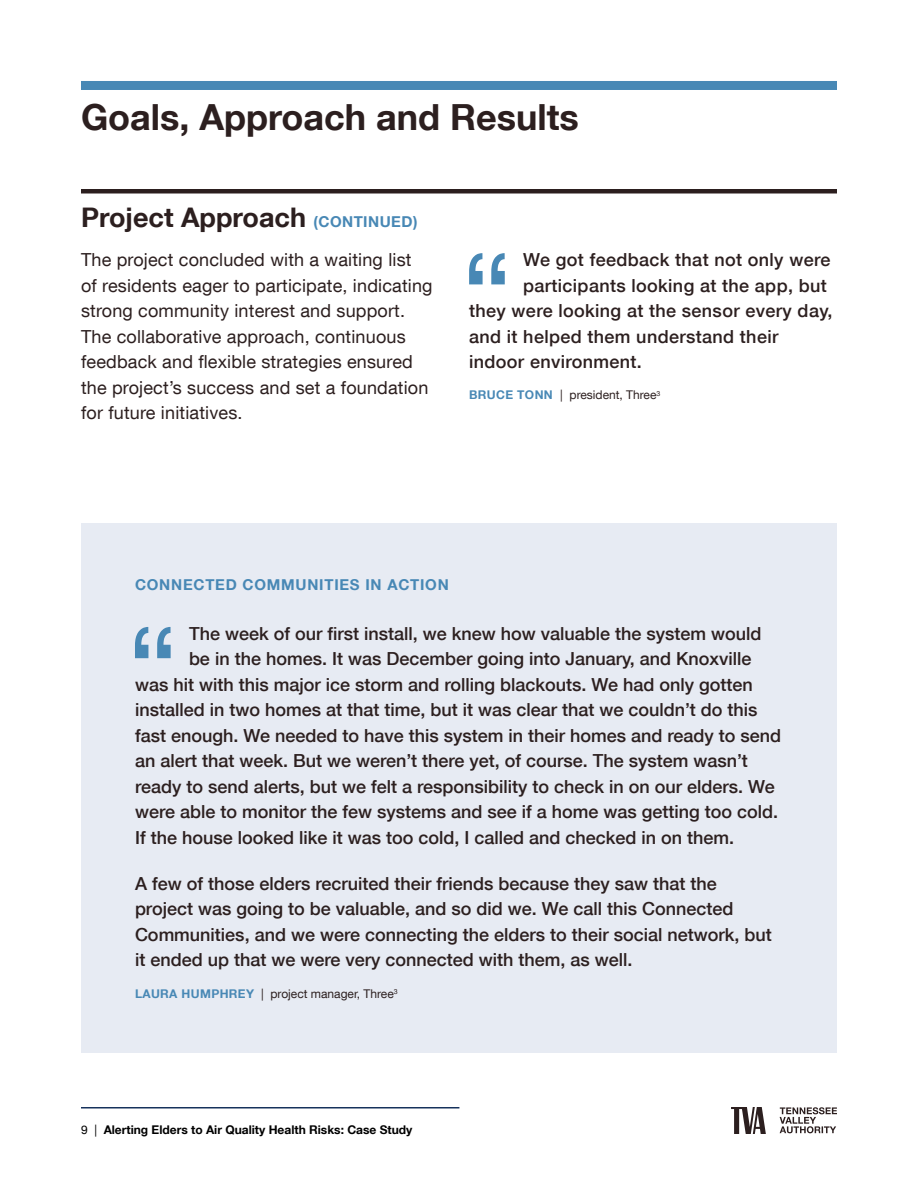
<style>
.page{position:relative;width:918px;height:1188px;background:#fff}
.page>*{position:absolute;margin:0;border:0;box-sizing:border-box;transform-origin:0 0}
.t1{font:700 36px "Helvetica Neue LT Com";color:#2c1f1f}
.t2{font:700 27px "Helvetica Neue LT Com";color:#2c1f1f}
.t3{font:500 18px/25.5px "Helvetica Neue LT Com";color:#2c1f1f}
.t4{font:18px/25.5px "Helvetica Neue LT Com";letter-spacing:.01em;color:#2c1f1f}
.t5{font:500 18px "Helvetica Neue LT Com";letter-spacing:.02em;color:#2c1f1f}
.t6{font:700 15px "Helvetica Neue LT Com";letter-spacing:.05em;color:#4888b5}
.t7{font:12px "Helvetica Neue LT Com";color:#2c1f1f}
.t8{font:700 12px "Helvetica Neue LT Com";color:#000}
.s1{font-size:15px;color:#4888b5}
.s2{font-weight:700;color:#4888b5}
.s3{font-weight:400}
</style>
<div class="page">
<div style="left:81px;top:81px;width:756px;height:9px;background:#4888b5"></div>
<div style="left:81px;top:189px;width:756px;height:5px;background:#2c1f1f"></div>
<svg style="left:469px;top:253px;width:36px;height:31px"></svg>
<div style="left:81px;top:524px;width:756px;height:529px;background:#e7ebf3"></div>
<svg style="left:135px;top:627px;width:36px;height:31px"></svg>
<svg style="left:780px;top:1107px;width:57px;height:26px"></svg>
<svg style="left:731px;top:1107px;width:35px;height:27px"></svg>
<hr style="left:81px;top:1107px;width:378px;height:1px;background:#16325c">
<h1 class="t1" style="left:81px;top:95px;width:499px">Goals, Approach and Results</h1>
<h2 class="t2" style="left:81px;top:201px;width:338px">Project Approach <span class="s1">(CONTINUED)</span></h2>
<p class="t4" style="left:81px;top:246px;width:353px">The project concluded with a waiting list<br>of residents eager to participate, indicating strong community interest and support.<br>The collaborative approach, continuous feedback and flexible strategies ensured the project’s success and set a foundation for future initiatives.</p>
<p class="t5" style="left:523px;top:249px;width:309px">We got feedback that not only were</p>
<p class="t5" style="left:523px;top:274px;width:305px">participants looking at the app, but</p>
<p class="t5" style="left:469px;top:300px;width:365px">they were looking at the sensor every day,</p>
<p class="t5" style="left:469px;top:325px;width:311px">and it helped them understand their</p>
<p class="t5" style="left:469px;top:351px;width:174px">indoor environment.</p>
<p class="t7" style="left:469px;top:388px;width:193px"><span class="s2">BRUCE TONN</span> | president, Three<sup>3</sup></p>
<p class="t6" style="left:135px;top:575px;width:315px">CONNECTED COMMUNITIES IN ACTION</p>
<p class="t3" style="left:189px;top:620px;width:574px">The week of our first install, we knew how valuable the system would</p>
<p class="t3" style="left:189px;top:646px;width:564px">be in the homes. It was December going into January, and Knoxville</p>
<p class="t3" style="left:135px;top:671px;width:619px">was hit with this major ice storm and rolling blackouts. We had only gotten</p>
<p class="t3" style="left:135px;top:697px;width:624px">installed in two homes at that time, but it was clear that we couldn’t do this</p>
<p class="t3" style="left:135px;top:722px;width:648px">fast enough. We needed to have this system in their homes and ready to send</p>
<p class="t3" style="left:135px;top:748px;width:614px">an alert that week. But we weren’t there yet, of course. The system wasn’t</p>
<p class="t3" style="left:135px;top:773px;width:641px">ready to send alerts, but we felt a responsibility to check in on our elders. We</p>
<p class="t3" style="left:135px;top:799px;width:645px">were able to monitor the few systems and see if a home was getting too cold.</p>
<p class="t3" style="left:135px;top:824px;width:601px">If the house looked like it was too cold, I called and checked in on them.</p>
<p class="t3" style="left:135px;top:870px;width:638px">A few of those elders recruited their friends because they saw that the project was going to be valuable, and so did we. We call this Connected Communities, and we were connecting the elders to their social network, but it ended up that we were very connected with them, as well.</p>
<p class="t7" style="left:135px;top:986px;width:264px"><span class="s2">LAURA HUMPHREY</span> | project manager, Three<sup>3</sup></p>
<p class="t8" style="left:81px;top:1122px;width:333px"><span class="s3">9 |</span> Alerting Elders to Air Quality Health Risks: Case Study</p>
</div>
